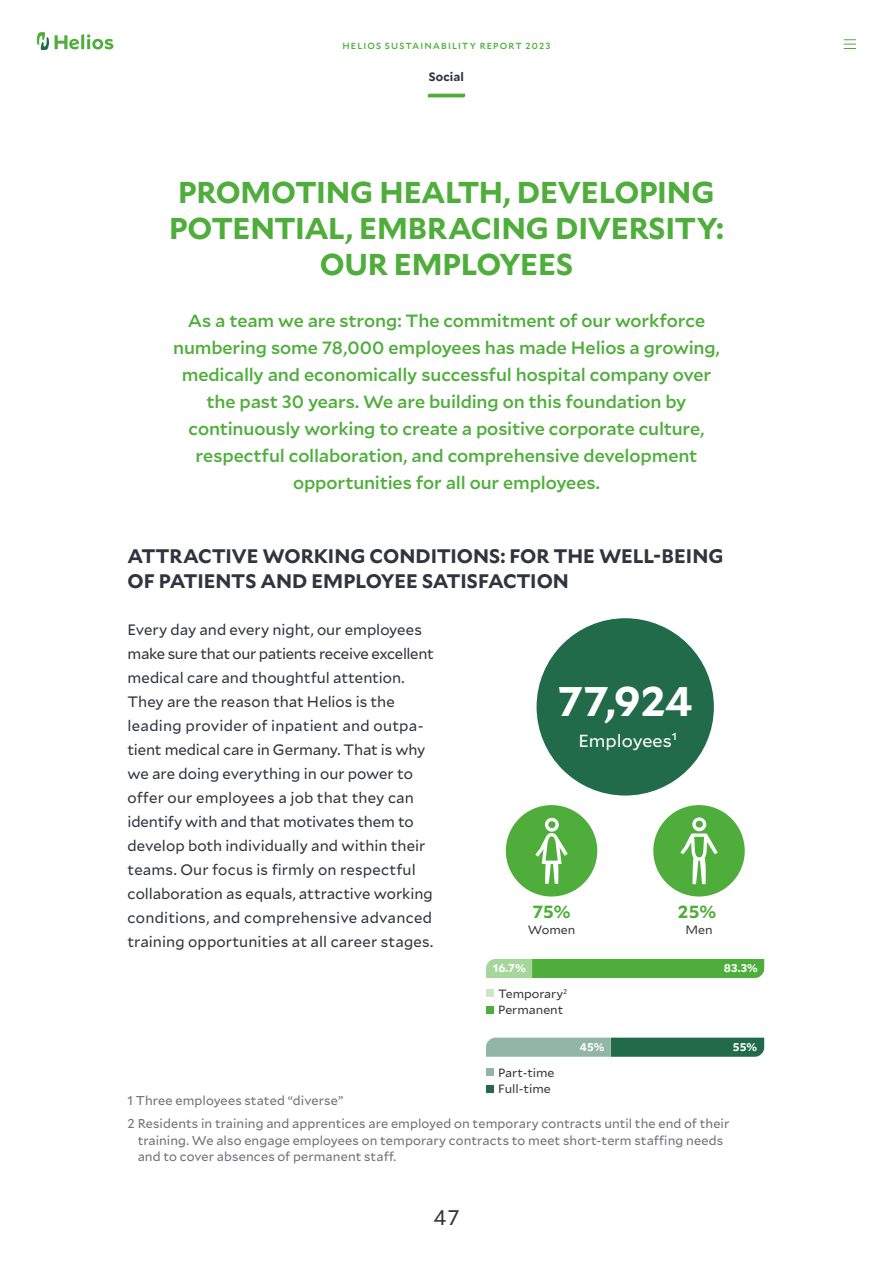
<style>
.page{position:relative;width:893px;height:1263px;background:#fff}
.page>*{position:absolute;margin:0;border:0;box-sizing:border-box;transform-origin:0 0}
.t1{font:700 41.1px "Mallory";color:#fff;scale:1.04 1}
.t2{font:700 30px/36px "Mallory";letter-spacing:-.01em;color:#4fae3b;text-align:center}
.t3{font:21px "Mallory";color:#31333f}
.t4{font:700 19.5px/25.5px "Mallory";letter-spacing:-.005em;color:#31333f}
.t5{font:500 18px/27px "Mallory";letter-spacing:-.01em;color:#4fae3b;text-align:center}
.t6{font:700 17.55px "Mallory";color:#4fae3b;scale:1.04 1}
.t7{font:17.4px "Mallory";color:#fff;scale:1.04 1}
.t8{font:15px/24px "Mallory";color:#31333f}
.t9{font:12.75px/22.8px "Mallory";letter-spacing:.005em;color:#6f7079}
.t10{font:700 12px "Mallory";letter-spacing:.015em;color:#31333f}
.t11{font:11.85px/16.5px "Mallory";color:#3a3a39;scale:1.04 1}
.t12{font:700 11.1px "Mallory";color:#fff;scale:1.04 1}
.t13{font:500 9px "Mallory";letter-spacing:.125em;color:#4fae3b}
</style>
<div class="page">
<svg style="left:486px;top:959px;width:278px;height:19px;background:#5eb54c"></svg>
<svg style="left:486px;top:1038px;width:278px;height:19px;background:#568e75"></svg>
<div style="left:486px;top:989px;width:8px;height:8px;background:#cbe7c5"></div>
<div style="left:486px;top:1006px;width:8px;height:8px;background:#4fae3b"></div>
<div style="left:486px;top:1068px;width:8px;height:8px;background:#91b6a5"></div>
<div style="left:486px;top:1084px;width:8px;height:8px;background:#216b4a"></div>
<div style="left:653px;top:805px;width:92px;height:91px;background:#4fae3b;border-radius:50%"></div>
<div style="left:506px;top:805px;width:91px;height:91px;background:#4fae3b;border-radius:50%"></div>
<div style="left:537px;top:618px;width:177px;height:177px;background:#216b4a;border-radius:50%"></div>
<svg style="left:535px;top:818px;width:33px;height:66px"></svg>
<svg style="left:680px;top:817px;width:38px;height:67px"></svg>
<svg style="left:55px;top:34px;width:58px;height:15px"></svg>
<svg style="left:37px;top:32px;width:12px;height:18px"></svg>
<svg style="left:844px;top:39px;width:12px;height:10px"></svg>
<svg style="left:428px;top:94px;width:37px;height:3px"></svg>
<p class="t13" style="left:342px;top:40px;width:209px">HELIOS SUSTAINABILITY REPORT 2023</p>
<p class="t10" style="left:429px;top:68px;width:37px">Social</p>
<h2 class="t2" style="left:169px;top:172px;width:556px">PROMOTING HEALTH, DEVELOPING<br>POTENTIAL, EMBRACING DIVERSITY:<br>OUR EMPLOYEES</h2>
<p class="t5" style="left:173px;top:306px;width:548px">As a team we are strong: The commitment of our workforce numbering some 78,000 employees has made Helios a growing, medically and economically successful hospital company over the past 30 years. We are building on this foundation by continuously working to create a positive corporate culture, respectful collaboration, and comprehensive development opportunities for all our employees.</p>
<h3 class="t4" style="left:128px;top:542px;width:597px">ATTRACTIVE WORKING CONDITIONS: FOR THE WELL-BEING<br>OF PATIENTS AND EMPLOYEE SATISFACTION</h3>
<p class="t8" style="left:128px;top:617px;width:308px">Every day and every night, our employees make sure that our patients receive excellent medical care and thoughtful attention.<br>They are the reason that Helios is the leading provider of inpatient and outpa&shy;tient medical care in Germany. That is why we are doing everything in our power to offer our employees a job that they can identify with and that motivates them to develop both individually and within their teams. Our focus is firmly on respectful collaboration as equals, attractive working conditions, and comprehensive advanced training opportunities at all career stages.</p>
<h1 class="t1" style="left:558px;top:671px;width:132px">77,924</h1>
<p class="t7" style="left:578px;top:729px;width:96px">Employees¹</p>
<p class="t6" style="left:532px;top:898px;width:38px">75%</p>
<p class="t6" style="left:678px;top:898px;width:38px">25%</p>
<p class="t11" style="left:528px;top:921px;width:47px">Women</p>
<p class="t11" style="left:685px;top:921px;width:28px">Men</p>
<p class="t12" style="left:493px;top:960px;width:33px">16.7%</p>
<p class="t11" style="left:498px;top:985px;width:68px">Temporary<sup>2<br></sup>Permanent</p>
<p class="t11" style="left:498px;top:1063px;width:56px">Part-time<br>Full-time</p>
<p class="t12" style="left:580px;top:1038px;width:25px">45%</p>
<p class="t12" style="left:724px;top:960px;width:34px">83.3%</p>
<p class="t12" style="left:733px;top:1038px;width:25px">55%</p>
<p class="t9" style="left:128px;top:1089px;width:603px">1 Three employees stated “diverse”<br>2 Residents in training and apprentices are employed on temporary contracts until the end of their</p>
<p class="t9" style="left:138px;top:1131px;width:587px;line-height:16.5px">training. We also engage employees on temporary contracts to meet short-term staffing needs and to cover absences of permanent staff.</p>
<h3 class="t3" style="left:433px;top:1202px;width:28px">47</h3>
</div>
